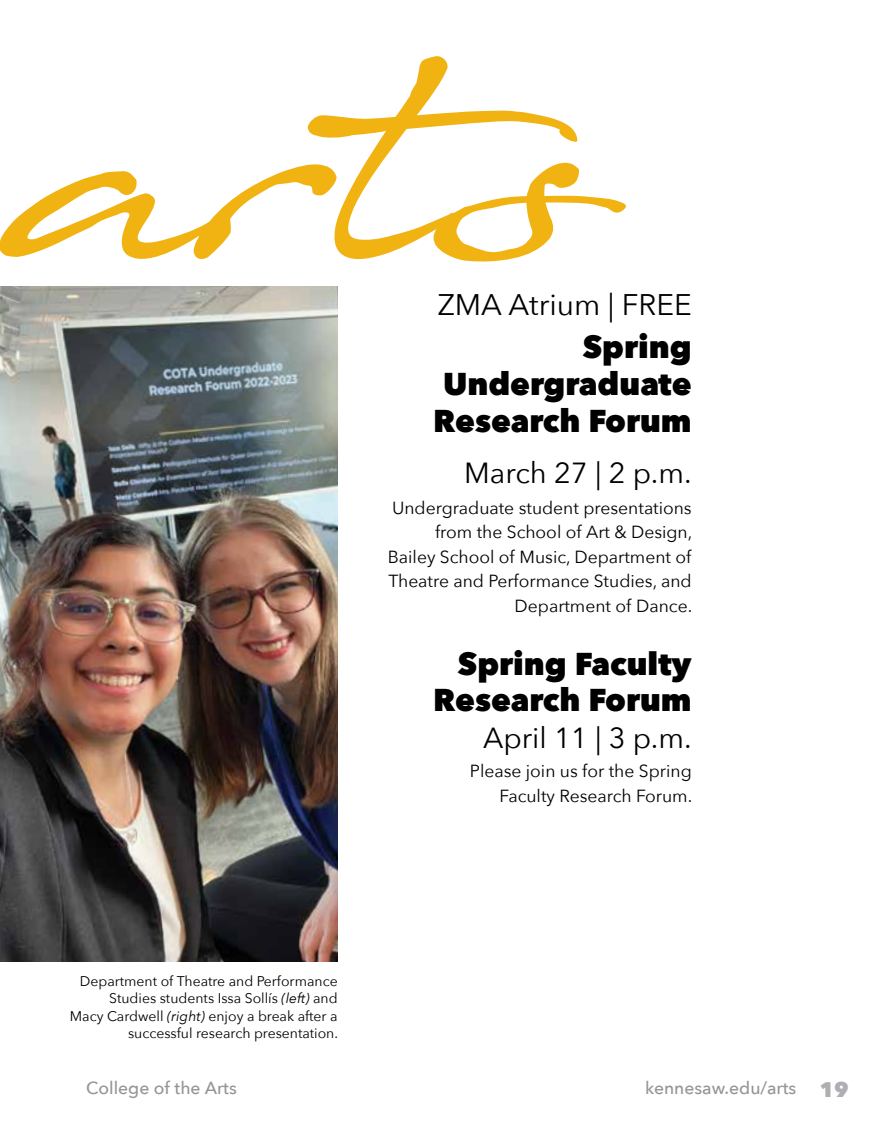
<style>
.page{position:relative;width:882px;height:1134px;background:#fff}
.page>*{position:absolute;margin:0;border:0;box-sizing:border-box;transform-origin:0 0}
.t1{font:296.1px "Javacom";color:#f0b311}
.t2{font:800 31.5px/36.8px "Avenir Next";color:#000;text-align:right}
.t3{font:29.75px "Avenir Next";color:#000}
.t4{font:29.05px "Avenir Next";color:#000}
.t5{font:17.5px/24.5px "Avenir Next";color:#000;text-align:right}
.t6{font:500 17.5px "Avenir Next";color:#939598}
.t7{font:14px/17.5px "Avenir Next";color:#000;text-align:right}
.s1{font-style:italic}
.s2{font-weight:800;font-size:21px;color:#adafb2}
</style>
<div class="page">
<img style="left:0;top:287px;width:338px;height:674px">
<h1 class="t1" style="left:13px;top:-27px;width:595px">arts</h1>
<h3 class="t3" style="left:438px;top:280px;width:255px">ZMA Atrium | FREE</h3>
<h2 class="t2" style="left:433px;top:328px;width:260px">Spring<br>Undergraduate<br>Research Forum</h2>
<h3 class="t4" style="left:464px;top:448px;width:229px">March 27 | 2 p.m.</h3>
<p class="t5" style="left:388px;top:495px;width:306px">Undergraduate student presentations from the School of Art &amp; Design, Bailey School of Music, Department of Theatre and Performance Studies, and Department of Dance.</p>
<h2 class="t2" style="left:433px;top:645px;width:260px">Spring Faculty<br>Research Forum</h2>
<h3 class="t4" style="left:483px;top:713px;width:210px">April 11 | 3 p.m.</h3>
<p class="t7" style="left:70px;top:972px;width:270px">Department of Theatre and Performance Studies students Issa Sollís <span class="s1">(left)</span> and<br>Macy Cardwell <span class="s1">(right)</span> enjoy a break after a successful research presentation.</p>
<p class="t5" style="left:470px;top:758px;width:224px">Please join us for the Spring<br>Faculty Research Forum.</p>
<p class="t6" style="left:86px;top:1073px;width:152px">College of the Arts</p>
<p class="t6" style="left:645px;top:1073px;width:205px">kennesaw.edu/arts <span class="s2">19</span></p>
</div>
